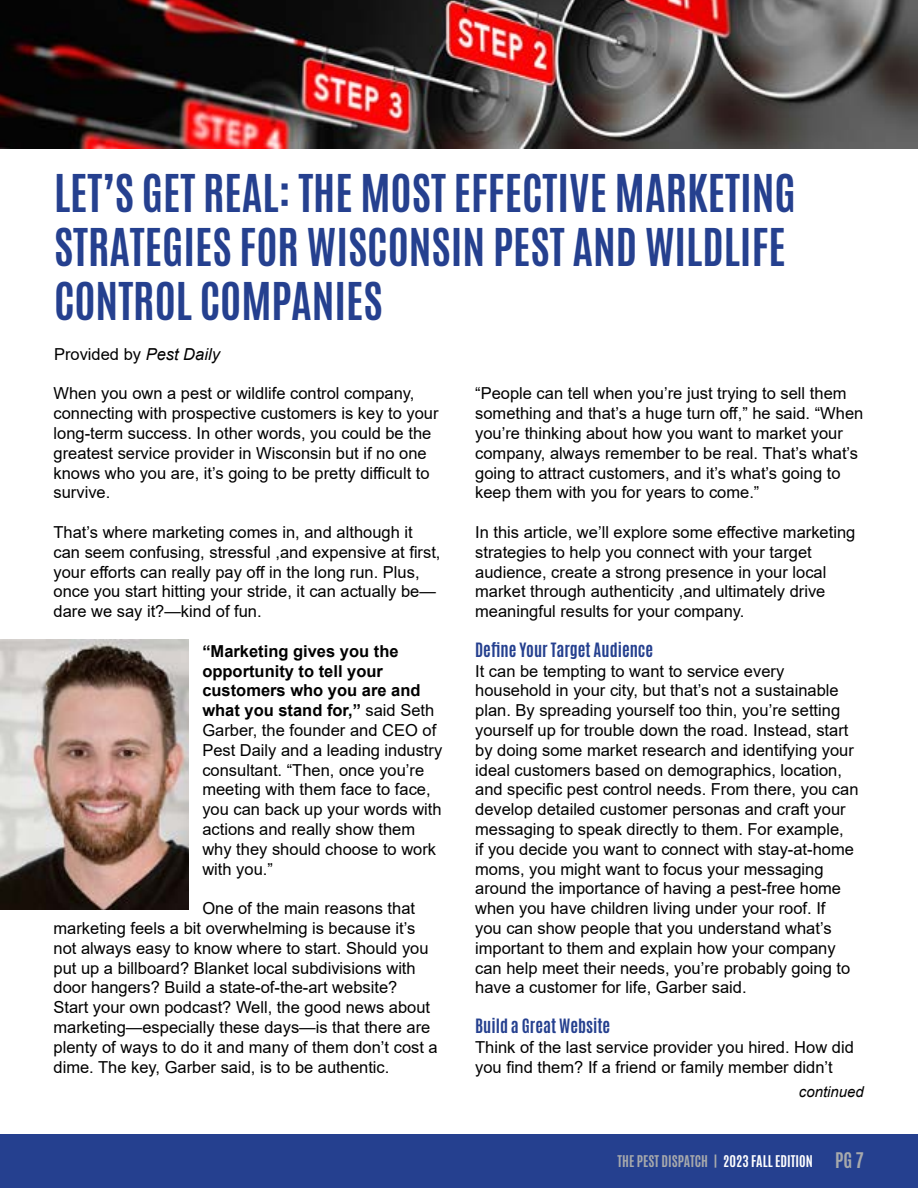
<style>
.page{position:relative;width:918px;height:1188px;background:#fff}
.page>*{position:absolute;margin:0;border:0;box-sizing:border-box;transform-origin:0 0}
.t1{font:700 43.5px/54px "Antonio";color:#25408f}
.t2{font:700 18px "Antonio";color:#a7a9ac}
.t3{font:16.5px/19.8px "Arial";color:#000}
.t4{font:700 16.5px "Antonio";color:#25408f}
.t5{font:italic 15px "Arial";color:#000}
.t6{font:700 13.5px "Antonio";color:#a7a9ac}
.s1{font-style:italic}
.s2{font-weight:700}
.s3{color:#fff}
</style>
<div class="page">
<div style="left:0;top:1134px;width:918px;height:54px;background:#25408f"></div>
<img style="left:0;top:639px;width:189px;height:271px">
<img style="left:0;top:0;width:918px;height:148px">
<h1 class="t1" style="left:54px;top:167px;width:743px">LET’S GET REAL: THE MOST EFFECTIVE MARKETING<br>STRATEGIES FOR WISCONSIN PEST AND WILDLIFE<br>CONTROL COMPANIES</h1>
<p class="t3" style="left:54px;top:345px;width:167px">Provided by <span class="s1">Pest Daily</span></p>
<p class="t3" style="left:54px;top:384px;width:387px">When you own a pest or wildlife control company, connecting with prospective customers is key to your long-term success. In other words, you could be the greatest service provider in Wisconsin but if no one knows who you are, it’s going to be pretty difficult to survive.</p>
<p class="t3" style="left:54px;top:522px;width:389px">That’s where marketing comes in, and although it can seem confusing, stressful ,and expensive at first, your efforts can really pay off in the long run. Plus, once you start hitting your stride, it can actually be— dare we say it?—kind of fun.</p>
<p class="t3" style="left:202px;top:641px;width:241px"><span class="s2">“Marketing gives you the opportunity to tell your customers who you are and what you stand for,”</span> said Seth<br>Garber, the founder and CEO of<br>Pest Daily and a leading industry consultant. “Then, once you’re meeting with them face to face, you can back up your words with actions and really show them why they should choose to work with you.”</p>
<p class="t3" style="left:54px;top:898px;width:386px;text-indent:149px">One of the main reasons that marketing feels a bit overwhelming is because it’s not always easy to know where to start. Should you put up a billboard? Blanket local subdivisions with door hangers? Build a state-of-the-art website?<br>Start your own podcast? Well, the good news about marketing—especially these days—is that there are plenty of ways to do it and many of them don’t cost a dime. The key, Garber said, is to be authentic.</p>
<p class="t3" style="left:475px;top:384px;width:390px">“People can tell when you’re just trying to sell them something and that’s a huge turn off,” he said. “When you’re thinking about how you want to market your company, always remember to be real. That’s what’s going to attract customers, and it’s what’s going to keep them with you for years to come.”</p>
<p class="t3" style="left:475px;top:522px;width:382px">In this article, we’ll explore some effective marketing strategies to help you connect with your target audience, create a strong presence in your local market through authenticity ,and ultimately drive meaningful results for your company.</p>
<p class="t4" style="left:475px;top:637px;width:180px">Define Your Target Audience</p>
<p class="t3" style="left:475px;top:661px;width:385px">It can be tempting to want to service every household in your city, but that’s not a sustainable plan. By spreading yourself too thin, you’re setting yourself up for trouble down the road. Instead, start by doing some market research and identifying your ideal customers based on demographics, location, and specific pest control needs. From there, you can develop detailed customer personas and craft your messaging to speak directly to them. For example,<br>if you decide you want to connect with stay-at-home moms, you might want to focus your messaging around the importance of having a pest-free home when you have children living under your roof. If<br>you can show people that you understand what’s important to them and explain how your company can help meet their needs, you’re probably going to have a customer for life, Garber said.</p>
<p class="t4" style="left:475px;top:1013px;width:137px">Build a Great Website</p>
<p class="t3" style="left:475px;top:1037px;width:380px">Think of the last service provider you hired. How did you find them? If a friend or family member didn’t</p>
<p class="t5" style="left:799px;top:1082px;width:67px">continued</p>
<p class="t6" style="left:618px;top:1151px;width:197px">THE PEST DISPATCH | <span class="s3">2023 FALL EDITION</span></p>
<p class="t2" style="left:835px;top:1147px;width:30px">PG 7</p>
</div>
